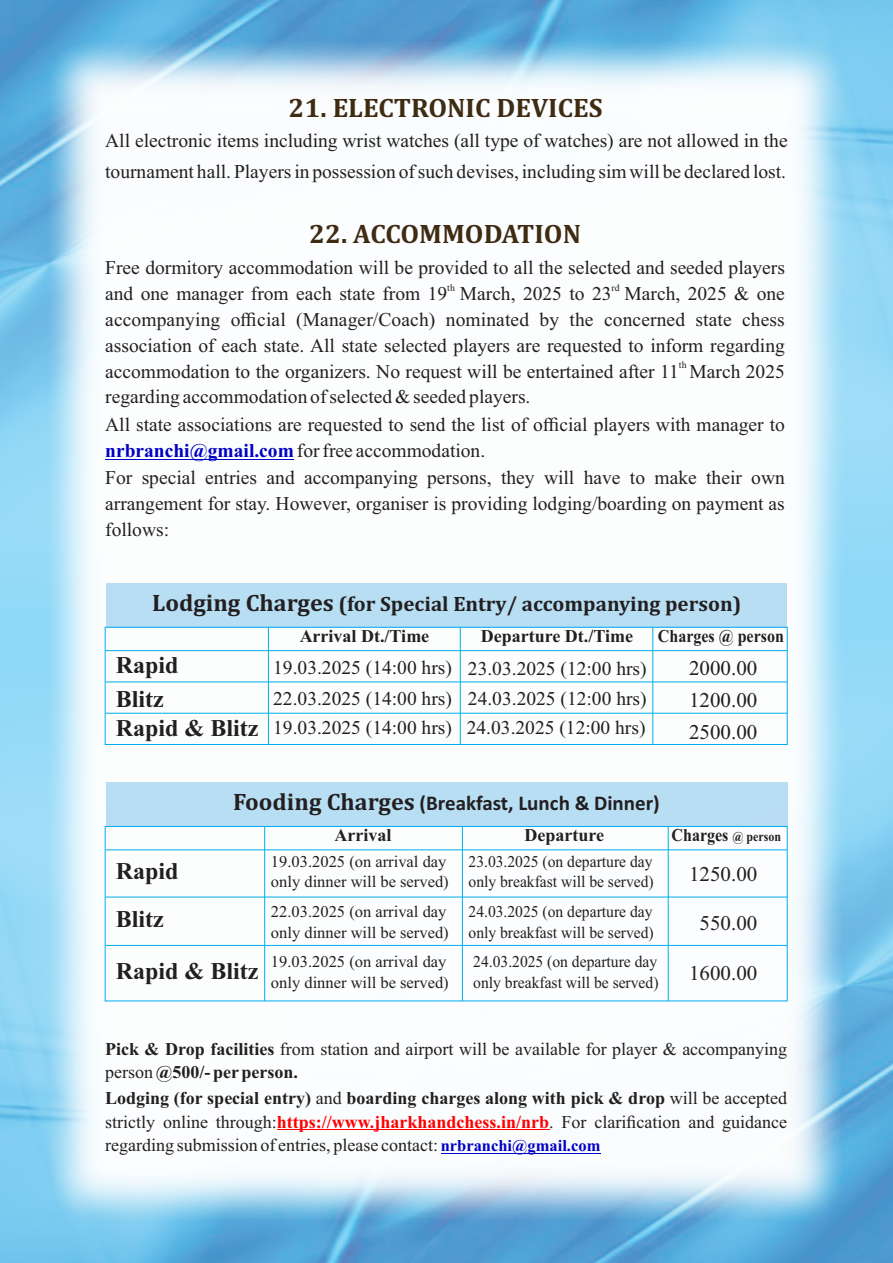
<style>
.page{position:relative;width:893px;height:1263px;background:#fff}
.page>*{position:absolute;margin:0;border:0;box-sizing:border-box;transform-origin:0 0}
.t1{font:700 27px "Cambria";color:#3e2b12}
.t2{font:700 24px/33.9px "Times New Roman";color:#231f20}
.t3{font:700 21px "Cambria";color:#231f20}
.t4{font:21px/31.8px "Times New Roman";color:#231f20}
.t5{font:700 21px "Calibri";color:#231f20}
.t6{font:19.5px/25.8px "Times New Roman";color:#231f20}
.t7{font:18px/23.7px "Times New Roman";color:#231f20}
.t8{font:700 18px "Times New Roman";color:#231f20}
.t9{font:700 18px "Times New Roman";color:#231f20;scale:.89 1}
.t10{font:16.5px/20.7px "Times New Roman";color:#231f20;scale:.94 1}
.t11{font:16.5px/20.7px "Times New Roman";color:#231f20}
.t12{font:9.75px "Times New Roman";color:#231f20}
.s1{font-weight:700;color:#0000c4}
.s2{font-size:24px}
.s3{font-family:"Cambria";font-size:24px}
.s4{font-size:13.5px}
.s5{font-weight:700}
.s6{font-weight:700;color:#f00}
.s7{font-weight:700;font-size:16.5px;color:#0000c4}
</style>
<div class="page">
<img style="left:0;top:0;width:893px;height:609px">
<img style="left:0;top:640px;width:893px;height:623px">
<div style="left:22px;top:16px;width:848px;height:1231px;background:#fff;opacity:.98"></div>
<hr style="left:105px;top:459px;width:189px;height:1px;background:#0000c4">
<div style="left:106px;top:583px;width:681px;height:44px;background:#b8def3"></div>
<div style="left:105px;top:627px;width:683px;height:118px;border:1px solid #00aeef"></div>
<hr style="left:105px;top:650px;width:682px;height:1px;background:#00aeef">
<hr style="left:105px;top:681px;width:682px;height:1px;background:#00aeef">
<hr style="left:105px;top:713px;width:682px;height:1px;background:#00aeef">
<hr style="left:268px;top:627px;width:1px;height:117px;background:#00aeef">
<hr style="left:460px;top:627px;width:1px;height:117px;background:#00aeef">
<hr style="left:652px;top:627px;width:1px;height:117px;background:#00aeef">
<div style="left:106px;top:782px;width:681px;height:44px;background:#b8def3"></div>
<div style="left:105px;top:826px;width:683px;height:175px;border:1px solid #00aeef"></div>
<hr style="left:105px;top:849px;width:682px;height:1px;background:#00aeef">
<hr style="left:105px;top:897px;width:682px;height:1px;background:#00aeef">
<hr style="left:105px;top:945px;width:682px;height:1px;background:#00aeef">
<hr style="left:264px;top:826px;width:1px;height:175px;background:#00aeef">
<hr style="left:462px;top:826px;width:1px;height:175px;background:#00aeef">
<hr style="left:668px;top:826px;width:1px;height:175px;background:#00aeef">
<hr style="left:277px;top:1129px;width:272px;height:1px;background:#f00">
<hr style="left:441px;top:1153px;width:159px;height:1px;background:#0000c4">
<h1 class="t1" style="left:288px;top:96px;width:316px">21. ELECTRONIC DEVICES</h1>
<p class="t6" style="left:105px;top:126px;width:684px;line-height:31.5px">All electronic items including wrist watches (all type of watches) are not allowed in the tournament hall. Players in possession of such devises, including sim will be declared lost.</p>
<h1 class="t1" style="left:309px;top:222px;width:273px">22. ACCOMMODATION</h1>
<p class="t6" style="left:105px;top:257px;width:681px">Free dormitory accommodation will be provided to all the selected and seeded players</p>
<p class="t12" style="left:447px;top:284px;width:9px">th</p>
<p class="t12" style="left:611px;top:284px;width:10px">rd</p>
<p class="t6" style="left:105px;top:283px;width:681px;text-align:justify">and one manager from each state from 19 March, 2025 to 23 March, 2025 &amp; one accompanying official (Manager/Coach) nominated by the concerned state chess association of each state. All state selected players are requested to inform regarding</p>
<p class="t12" style="left:679px;top:361px;width:9px">th</p>
<p class="t6" style="left:105px;top:360px;width:681px">accommodation to the organizers. No request will be entertained after 11 March 2025 regarding accommodation of selected &amp; seeded players.</p>
<p class="t6" style="left:105px;top:413px;width:681px">All state associations are requested to send the list of official players with manager to <span class="s1">nrbranchi@gmail.com</span> for free accommodation.</p>
<p class="t6" style="left:105px;top:467px;width:681px;text-align:justify">For special entries and accompanying persons, they will have to make their own arrangement for stay. However, organiser is providing lodging/boarding on payment as follows:</p>
<p class="t3" style="left:152px;top:594px;width:590px"><span class="s2">Lodging Charges</span> (for Special Entry/ accompanying person)</p>
<p class="t8" style="left:300px;top:630px;width:131px">Arrival Dt./Time</p>
<p class="t8" style="left:481px;top:630px;width:154px">Departure Dt./Time</p>
<p class="t9" style="left:658px;top:630px;width:143px">Charges @ person</p>
<p class="t2" style="left:116px;top:651px;width:64px">Rapid<br>Blitz</p>
<p class="t2" style="left:116px;top:713px;width:144px">Rapid &amp; Blitz</p>
<p class="t6" style="left:273px;top:657px;width:375px">19.03.2025 (14:00 hrs) 23.03.2025 (12:00 hrs)</p>
<p class="t4" style="left:689px;top:654px;width:70px">2000.00<br>1200.00</p>
<p class="t6" style="left:273px;top:716px;width:374px">19.03.2025 (14:00 hrs) 24.03.2025 (12:00 hrs)</p>
<p class="t4" style="left:689px;top:718px;width:70px">2500.00</p>
<p class="t6" style="left:273px;top:687px;width:375px">22.03.2025 (14:00 hrs) 24.03.2025 (12:00 hrs)</p>
<p class="t5" style="left:233px;top:794px;width:428px"><span class="s3">Fooding Charges</span> (Breakfast, Lunch &amp; Dinner)</p>
<p class="t10" style="left:469px;top:852px;width:199px">23.03.2025 (on departure day only breakfast will be served)</p>
<p class="t11" style="left:271px;top:903px;width:179px">22.03.2025 (on arrival day only dinner will be served)</p>
<p class="t10" style="left:469px;top:903px;width:199px">24.03.2025 (on departure day only breakfast will be served)</p>
<p class="t11" style="left:271px;top:953px;width:179px">19.03.2025 (on arrival day only dinner will be served)</p>
<p class="t10" style="left:473px;top:953px;width:199px">24.03.2025 (on departure day only breakfast will be served)</p>
<p class="t8" style="left:335px;top:829px;width:58px">Arrival</p>
<p class="t8" style="left:524px;top:829px;width:81px">Departure</p>
<p class="t9" style="left:672px;top:829px;width:125px">Charges <span class="s4">@ person</span></p>
<p class="t11" style="left:271px;top:852px;width:179px">19.03.2025 (on arrival day only dinner will be served)</p>
<p class="t4" style="left:689px;top:860px;width:70px">1250.00</p>
<p class="t4" style="left:700px;top:909px;width:59px">550.00</p>
<p class="t4" style="left:689px;top:959px;width:70px">1600.00</p>
<p class="t2" style="left:116px;top:849px;width:64px;line-height:48.2px">Rapid<br>Blitz</p>
<p class="t2" style="left:116px;top:956px;width:144px">Rapid &amp; Blitz</p>
<p class="t7" style="left:105px;top:1038px;width:684px"><span class="s5">Pick &amp; Drop facilities</span> from station and airport will be available for player &amp; accompanying person <span class="s5">@500/- perperson.</span></p>
<p class="t7" style="left:105px;top:1088px;width:684px;text-align:justify"><span class="s5">Lodging (for special entry)</span> and <span class="s5">boarding charges along with pick &amp; drop</span> will be accepted strictly online through:<span class="s6">https://www.jharkhandchess.in/nrb</span>. For clarification and guidance regarding submission of entries, please contact: <span class="s7">nrbranchi@gmail.com</span></p>
</div>
